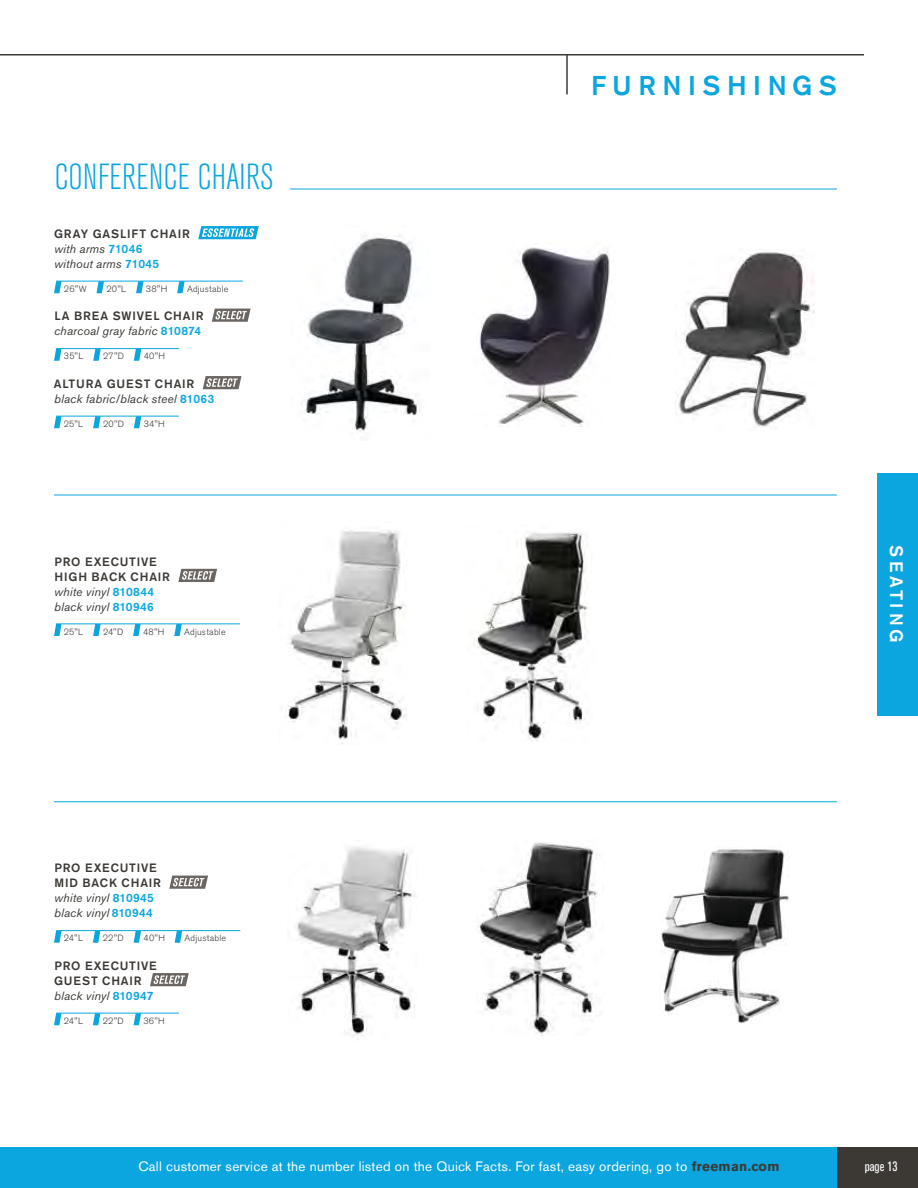
<style>
.page{position:relative;width:918px;height:1188px;background:#fff}
.page>*{position:absolute;margin:0;border:0;box-sizing:border-box;transform-origin:0 0}
.t1{font:300 condensed 36px "Akzidenz Grotesk BE";letter-spacing:.01em;color:#0ba6df}
.t2{font:500 27px "Akzidenz Grotesk BE";letter-spacing:.24em;color:#0ba6df}
.t3{font:500 18px "Akzidenz Grotesk BE";letter-spacing:.2em;color:#fff}
.t4{font:13.5px "Akzidenz Grotesk BE";letter-spacing:.02em;color:#fff}
.t5{font:condensed 13.5px "Akzidenz Grotesk BE";color:#fff}
.t6{font:500 12px/15px "Akzidenz Grotesk BE";letter-spacing:.07em;color:#3c3935}
.t7{font:italic 12px/15px "Akzidenz Grotesk BE";letter-spacing:.015em;color:#3c3935}
.t8{font:300 9px "Akzidenz Grotesk BE";letter-spacing:.02em;color:#3c3935}
.s1{font-weight:500;font-style:normal}
.s2{font-weight:500;font-style:normal;color:#0ba6df}
.s3{font-weight:400;font-style:italic}
.s4{color:#0ba6df}
.s5{font-weight:700;color:#3c3935}
</style>
<div class="page">
<hr style="left:0;top:54px;width:864px;height:2px;background:#3c3935">
<div style="left:0;top:1148px;width:918px;height:40px;background:#0ba6df"></div>
<hr style="left:566px;top:54px;width:2px;height:40px;background:#3c3935">
<img style="left:302px;top:235px;width:118px;height:197px">
<img style="left:477px;top:842px;width:121px;height:194px">
<img style="left:479px;top:247px;width:131px;height:179px">
<img style="left:677px;top:252px;width:137px;height:175px">
<img style="left:473px;top:532px;width:114px;height:209px">
<img style="left:288px;top:530px;width:117px;height:214px">
<img style="left:296px;top:847px;width:119px;height:190px">
<img style="left:661px;top:849px;width:128px;height:175px">
<div style="left:837px;top:1148px;width:81px;height:40px;background:#3c3935"></div>
<div style="left:878px;top:473px;width:40px;height:243px;background:#0ba6df"></div>
<hr style="left:290px;top:189px;width:547px;height:1px;background:#0ba6df">
<hr style="left:56px;top:281px;width:187px;height:1px;background:#0ba6df">
<hr style="left:56px;top:348px;width:123px;height:1px;background:#0ba6df">
<hr style="left:56px;top:416px;width:123px;height:1px;background:#0ba6df">
<hr style="left:54px;top:495px;width:783px;height:1px;background:#0ba6df">
<hr style="left:56px;top:623px;width:184px;height:1px;background:#0ba6df">
<hr style="left:54px;top:801px;width:783px;height:1px;background:#0ba6df">
<hr style="left:56px;top:930px;width:184px;height:1px;background:#0ba6df">
<hr style="left:56px;top:1013px;width:123px;height:1px;background:#0ba6df">
<svg style="left:198px;top:226px;width:61px;height:13px"></svg>
<svg style="left:54px;top:281px;width:8px;height:12px"></svg>
<svg style="left:96px;top:281px;width:8px;height:12px"></svg>
<svg style="left:136px;top:281px;width:8px;height:12px"></svg>
<svg style="left:177px;top:281px;width:8px;height:12px"></svg>
<svg style="left:212px;top:309px;width:39px;height:13px"></svg>
<svg style="left:54px;top:349px;width:8px;height:12px"></svg>
<svg style="left:93px;top:349px;width:8px;height:12px"></svg>
<svg style="left:134px;top:349px;width:7px;height:12px"></svg>
<svg style="left:203px;top:376px;width:38px;height:13px"></svg>
<svg style="left:54px;top:416px;width:8px;height:12px"></svg>
<svg style="left:93px;top:416px;width:8px;height:12px"></svg>
<svg style="left:134px;top:416px;width:7px;height:12px"></svg>
<svg style="left:178px;top:569px;width:39px;height:13px"></svg>
<svg style="left:54px;top:624px;width:8px;height:12px"></svg>
<svg style="left:93px;top:624px;width:8px;height:12px"></svg>
<svg style="left:133px;top:624px;width:8px;height:12px"></svg>
<svg style="left:174px;top:624px;width:8px;height:12px"></svg>
<svg style="left:169px;top:876px;width:39px;height:13px"></svg>
<svg style="left:54px;top:931px;width:8px;height:12px"></svg>
<svg style="left:93px;top:931px;width:7px;height:12px"></svg>
<svg style="left:134px;top:931px;width:7px;height:12px"></svg>
<svg style="left:175px;top:931px;width:7px;height:12px"></svg>
<svg style="left:150px;top:973px;width:39px;height:13px"></svg>
<svg style="left:54px;top:1013px;width:8px;height:12px"></svg>
<svg style="left:93px;top:1013px;width:7px;height:12px"></svg>
<svg style="left:134px;top:1013px;width:7px;height:12px"></svg>
<h1 class="t1" style="left:55px;top:164px;width:220px">CONFERENCE CHAIRS</h1>
<p class="t7" style="left:54px;top:227px;width:137px"><span class="s1">GRAY GASLIFT CHAIR </span>with arms <span class="s2">71046<br></span>without arms <span class="s2">71045</span></p>
<p class="t8" style="left:64px;top:285px;width:24px">26"W</p>
<p class="t8" style="left:106px;top:285px;width:21px">20"L</p>
<p class="t8" style="left:146px;top:285px;width:23px">38"H</p>
<p class="t8" style="left:187px;top:285px;width:43px">Adjustable</p>
<p class="t7" style="left:54px;top:310px;width:151px"><span class="s1">LA BREA SWIVEL CHAIR </span>charcoal gray fabric <span class="s2">810874</span></p>
<p class="t8" style="left:64px;top:353px;width:21px">35"L</p>
<p class="t8" style="left:103px;top:353px;width:22px">27"D</p>
<p class="t8" style="left:144px;top:353px;width:23px">40"H</p>
<p class="t7" style="left:54px;top:377px;width:162px"><span class="s1">ALTURA GUEST CHAIR </span>black fabric/black steel <span class="s2">81063</span></p>
<p class="t8" style="left:64px;top:420px;width:21px">25"L</p>
<p class="t8" style="left:103px;top:420px;width:22px">20"D</p>
<p class="t8" style="left:144px;top:420px;width:23px">34"H</p>
<p class="t6" style="left:54px;top:555px;width:118px">PRO EXECUTIVE<br>HIGH BACK CHAIR <span class="s3">white vinyl</span> <span class="s4">810844 </span><span class="s3">black vinyl</span> <span class="s4">810946</span></p>
<p class="t8" style="left:64px;top:628px;width:21px">25"L</p>
<p class="t8" style="left:103px;top:628px;width:22px">24"D</p>
<p class="t8" style="left:143px;top:628px;width:23px">48"H</p>
<p class="t8" style="left:184px;top:628px;width:43px">Adjustable</p>
<p class="t6" style="left:54px;top:862px;width:108px">PRO EXECUTIVE<br>MID BACK CHAIR <span class="s3">white vinyl</span> <span class="s4">810945 </span><span class="s3">black vinyl</span> <span class="s4">810944</span></p>
<p class="t8" style="left:64px;top:935px;width:21px">24"L</p>
<p class="t8" style="left:103px;top:935px;width:23px">22"D</p>
<p class="t8" style="left:144px;top:935px;width:23px">40"H</p>
<p class="t8" style="left:185px;top:935px;width:43px">Adjustable</p>
<p class="t6" style="left:54px;top:959px;width:104px">PRO EXECUTIVE<br>GUEST CHAIR <span class="s3">black vinyl</span> <span class="s4">810947</span></p>
<p class="t8" style="left:64px;top:1017px;width:21px">24"L</p>
<p class="t8" style="left:103px;top:1017px;width:23px">22"D</p>
<p class="t8" style="left:144px;top:1017px;width:23px">36"H</p>
<h2 class="t2" style="left:591px;top:75px;width:247px">FURNISHINGS</h2>
<h3 class="t3" style="left:903px;top:545px;width:100px;rotate:90deg">SEATING</h3>
<p class="t4" style="left:139px;top:1162px;width:642px">Call customer service at the number listed on the Quick Facts. For fast, easy ordering, go to <span class="s5">freeman.com</span></p>
<p class="t5" style="left:865px;top:1162px;width:34px">page 13</p>
</div>
